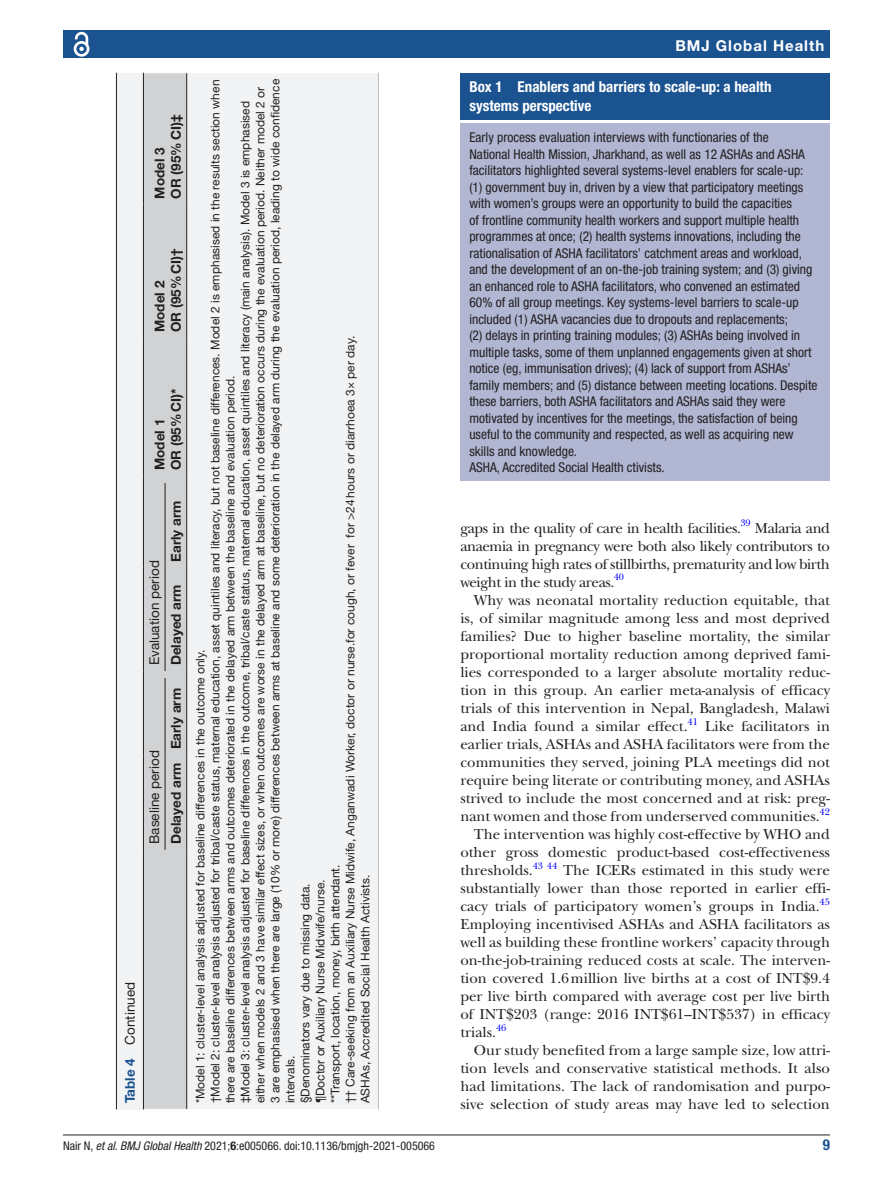
<style>
.page{position:relative;width:893px;height:1191px;background:#fff}
.page>*{position:absolute;margin:0;border:0;box-sizing:border-box;transform-origin:0 0}
.t1{font:15px/18px "New Baskerville";color:#231f20;text-align:justify}
.t2{font:700 condensed 15px/18px "Helvetica Neue LT Std";color:#fff}
.t3{font:15px "New Baskerville";letter-spacing:-.025em;color:#231f20}
.t4{font:700 15px "Helvetica Neue LT Std";letter-spacing:.065em;color:#fff}
.t5{font:700 condensed 15px "Helvetica Neue LT Std";color:#1b5391}
.t6{font:condensed 13.5px/16.5px "Helvetica Neue LT Std";color:#231f20}
.t7{font:700 13.5px/16.2px "Helvetica Neue LT Std";color:#231f20}
.t8{font:13.5px "Helvetica Neue LT Std";color:#231f20}
.t9{font:700 13.5px "Helvetica Neue LT Std";color:#1b5391}
.t10{font:12px/15px "Helvetica Neue LT Std";color:#231f20}
.t11{font:condensed 12px "Helvetica Neue LT Std";color:#231f20}
.t12{font:9.9px "New Baskerville";color:#00f}
.s1{font-style:italic}
.s2{font-weight:700}
</style>
<div class="page">
<hr style="left:63px;top:1134px;width:767px;height:1px;background:#231f20">
<div style="left:63px;top:31px;width:767px;height:27px;background:#1b5391"></div>
<svg style="left:73px;top:31px;width:17px;height:26px"></svg>
<div style="left:135px;top:73px;width:244px;height:1036px;background:#f2f3f4"></div>
<div style="left:144px;top:73px;width:42px;height:1036px;background:#d1d2d4"></div>
<hr style="left:186px;top:850px;width:1px;height:259px;background:#231f20">
<hr style="left:186px;top:338px;width:1px;height:138px;background:#231f20">
<hr style="left:186px;top:205px;width:1px;height:133px;background:#231f20">
<hr style="left:186px;top:73px;width:1px;height:132px;background:#231f20">
<hr style="left:143px;top:850px;width:1px;height:259px;background:#231f20">
<hr style="left:143px;top:755px;width:1px;height:95px;background:#231f20">
<hr style="left:143px;top:671px;width:1px;height:84px;background:#231f20">
<hr style="left:143px;top:568px;width:1px;height:103px;background:#231f20">
<hr style="left:143px;top:476px;width:1px;height:92px;background:#231f20">
<hr style="left:143px;top:338px;width:1px;height:138px;background:#231f20">
<hr style="left:143px;top:205px;width:1px;height:133px;background:#231f20">
<hr style="left:143px;top:73px;width:1px;height:132px;background:#231f20">
<hr style="left:165px;top:755px;width:1px;height:95px;background:#231f20">
<hr style="left:186px;top:755px;width:1px;height:95px;background:#231f20">
<hr style="left:165px;top:671px;width:1px;height:84px;background:#231f20">
<hr style="left:186px;top:671px;width:1px;height:84px;background:#231f20">
<hr style="left:165px;top:568px;width:1px;height:103px;background:#231f20">
<hr style="left:186px;top:568px;width:1px;height:103px;background:#231f20">
<hr style="left:165px;top:476px;width:1px;height:92px;background:#231f20">
<hr style="left:186px;top:476px;width:1px;height:92px;background:#231f20">
<hr style="left:378px;top:850px;width:1px;height:259px;background:#bcbdc0">
<hr style="left:378px;top:755px;width:1px;height:95px;background:#bcbdc0">
<hr style="left:378px;top:671px;width:1px;height:84px;background:#bcbdc0">
<hr style="left:378px;top:568px;width:1px;height:103px;background:#bcbdc0">
<hr style="left:378px;top:476px;width:1px;height:92px;background:#bcbdc0">
<hr style="left:378px;top:338px;width:1px;height:138px;background:#bcbdc0">
<hr style="left:378px;top:205px;width:1px;height:133px;background:#bcbdc0">
<hr style="left:378px;top:73px;width:1px;height:132px;background:#bcbdc0">
<svg style="left:163px;top:671px;width:4px;height:6px"></svg>
<svg style="left:163px;top:476px;width:4px;height:6px"></svg>
<div style="left:117px;top:73px;width:18px;height:1036px;background:#f2f3f4"></div>
<hr style="left:116px;top:73px;width:1px;height:1036px;background:#231f20">
<div style="left:460px;top:73px;width:370px;height:46px;background:#1b5391"></div>
<div style="left:460px;top:124px;width:370px;height:357px;background:#b1b7d3"></div>
<p class="t8" style="left:122px;top:1044px;width:64px;rotate:-90deg">Continued</p>
<p class="t9" style="left:122px;top:1103px;width:47px;rotate:-90deg">Table 4</p>
<p class="t7" style="left:151px;top:199px;width:85px;rotate:-90deg">Model 3<br>OR (95%CI)‡</p>
<p class="t7" style="left:151px;top:332px;width:85px;rotate:-90deg">Model 2<br>OR (95%CI)†</p>
<p class="t7" style="left:151px;top:470px;width:83px;rotate:-90deg">Model 1<br>OR (95%CI)*</p>
<p class="t8" style="left:146px;top:665px;width:106px;rotate:-90deg">Evaluation period</p>
<p class="t7" style="left:167px;top:562px;width:63px;rotate:-90deg">Early arm</p>
<p class="t7" style="left:167px;top:665px;width:82px;rotate:-90deg">Delayed arm</p>
<p class="t8" style="left:146px;top:844px;width:95px;rotate:-90deg">Baseline period</p>
<p class="t7" style="left:167px;top:844px;width:157px;rotate:-90deg">Delayed arm Early arm</p>
<p class="t10" style="left:193px;top:1103px;width:1026px;rotate:-90deg">*Model 1: cluster-level analysis adjusted for baseline differences in the outcome only.<br>†Model 2: cluster-level analysis adjusted for tribal/caste status, maternal education, asset quintiles and literacy, but not baseline differences. Model 2 is emphasised in the results section when there are baseline differences between arms and outcomes deteriorated in the delayed arm between the baseline and evaluation period.<br>‡Model 3: cluster-level analysis adjusted for baseline differences in the outcome, tribal/caste status, maternal education, asset quintiles and literacy (main analysis). Model 3 is emphasised either when models 2 and 3 have similar effect sizes, or when outcomes are worse in the delayed arm at baseline, but no deterioration occurs during the evaluation period. Neither model 2 or 3 are emphasised when there are large (10% or more) differences between arms at baseline and some deterioration in the delayed arm during the evaluation period, leading to wide confidence intervals.<br>§Denominators vary due to missing data.<br>¶Doctor or Auxiliary Nurse Midwife/nurse.<br>**Transport, location, money, birth attendant.<br>†† Care-seeking from an Auxiliary Nurse Midwife, Anganwadi Worker, doctor or nurse.for cough, or fever for &gt;24hours or diarrhoea 3× per day.</p>
<p class="t10" style="left:358px;top:1103px;width:230px;rotate:-90deg">ASHAs, Accredited Social Health Activists.</p>
<p class="t4" style="left:675px;top:36px;width:150px">BMJ Global Health</p>
<p class="t2" style="left:469px;top:78px;width:304px">Box 1 Enablers and barriers to scale-up: a health systems perspective</p>
<p class="t6" style="left:469px;top:129px;width:350px">Early process evaluation interviews with functionaries of the<br>National Health Mission, Jharkhand, as well as 12 ASHAs and ASHA facilitators highlighted several systems-level enablers for scale-up: (1) government buy in, driven by a view that participatory meetings with women’s groups were an opportunity to build the capacities<br>of frontline community health workers and support multiple health programmes at once; (2) health systems innovations, including the rationalisation of ASHA facilitators’ catchment areas and workload, and the development of an on-the-job training system; and (3) giving an enhanced role to ASHA facilitators, who convened an estimated 60% of all group meetings. Key systems-level barriers to scale-up included (1) ASHA vacancies due to dropouts and replacements;<br>(2) delays in printing training modules; (3) ASHAs being involved in multiple tasks, some of them unplanned engagements given at short notice (eg, immunisation drives); (4) lack of support from ASHAs’ family members; and (5) distance between meeting locations. Despite these barriers, both ASHA facilitators and ASHAs said they were motivated by incentives for the meetings, the satisfaction of being useful to the community and respected, as well as acquiring new skills and knowledge.<br>ASHA, Accredited Social Health ctivists.</p>
<p class="t3" style="left:460px;top:519px;width:282px">gaps in the quality of care in health facilities.</p>
<p class="t12" style="left:741px;top:517px;width:12px">39</p>
<p class="t1" style="left:460px;top:519px;width:371px;text-indent:295px">Malaria and anaemia in pregnancy were both also likely contributors to continuing high rates of stillbirths, prematurity and low birth weight in the study areas.</p>
<p class="t12" style="left:614px;top:571px;width:12px">40</p>
<p class="t1" style="left:460px;top:591px;width:371px;text-indent:14px">Why was neonatal mortality reduction equitable, that is, of similar magnitude among less and most deprived families? Due to higher baseline mortality, the similar proportional mortality reduction among deprived fami&shy;lies corresponded to a larger absolute mortality reduc&shy;tion in this group. An earlier meta-analysis of efficacy trials of this intervention in Nepal, Bangladesh, Malawi and India found a similar effect.</p>
<p class="t12" style="left:687px;top:715px;width:12px">41</p>
<p class="t1" style="left:705px;top:717px;width:126px">Like facilitators in</p>
<p class="t1" style="left:460px;top:735px;width:371px">earlier trials, ASHAs and ASHA facilitators were from the</p>
<p class="t1" style="left:460px;top:753px;width:371px">communities they served, joining PLA meetings did not</p>
<p class="t1" style="left:460px;top:771px;width:371px">require being literate or contributing money, and ASHAs</p>
<p class="t1" style="left:460px;top:789px;width:371px">strived to include the most concerned and at risk: preg-</p>
<p class="t1" style="left:460px;top:807px;width:371px">nant women and those from underserved communities.<sup>42</sup></p>
<p class="t1" style="left:474px;top:825px;width:358px">The intervention was highly cost-effective by WHO and</p>
<p class="t1" style="left:460px;top:843px;width:371px">other gross domestic product-based cost-effectiveness</p>
<p class="t1" style="left:460px;top:861px;width:74px">thresholds.</p>
<p class="t12" style="left:533px;top:859px;width:26px">43 44</p>
<p class="t1" style="left:460px;top:861px;width:371px;text-indent:103px">The ICERs estimated in this study were substantially lower than those reported in earlier effi&shy;cacy trials of participatory women’s groups in India.</p>
<p class="t12" style="left:820px;top:895px;width:12px">45</p>
<p class="t1" style="left:460px;top:915px;width:371px">Employing incentivised ASHAs and ASHA facilitators as well as building these frontline workers’ capacity through on-the-job-training reduced costs at scale. The interven&shy;tion covered 1.6million live births at a cost of INT$9.4 per live birth compared with average cost per live birth of INT$203 (range: 2016 INT$61–INT$537) in efficacy trials.</p>
<p class="t12" style="left:496px;top:1021px;width:12px">46</p>
<p class="t1" style="left:460px;top:1041px;width:371px;text-indent:14px">Our study benefited from a large sample size, low attri&shy;tion levels and conservative statistical methods. It also had limitations. The lack of randomisation and purpo&shy;sive selection of study areas may have led to selection</p>
<p class="t11" style="left:63px;top:1138px;width:374px">Nair N, <span class="s1">et al</span>. <span class="s1">BMJ Global Health</span> 2021;<span class="s2">6</span>:e005066. doi:10.1136/bmjgh-2021-005066</p>
<p class="t5" style="left:823px;top:1135px;width:9px">9</p>
</div>
